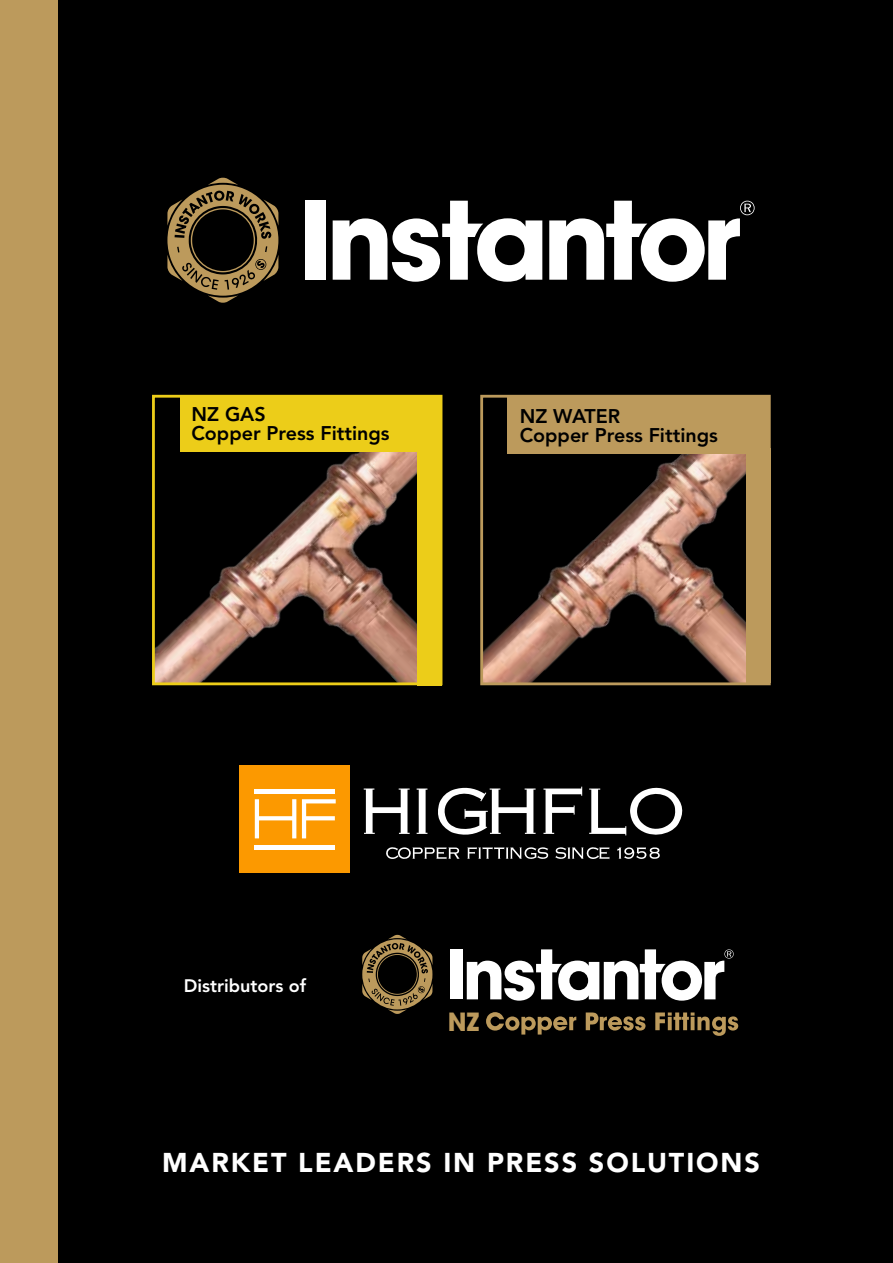
<style>
.page{position:relative;width:893px;height:1263px;background:#000}
.page>*{position:absolute;margin:0;border:0;box-sizing:border-box;transform-origin:0 0}
.t1{font:900 27px "Avenir LT Std";letter-spacing:.07em;color:#fff}
.t2{font:700 24.9px "ITC Avant Garde Pro";color:#bc9a5c}
.t3{font:800 19.65px/19.6px "Avenir LT Std";color:#000}
.t4{font:800 18px "Avenir LT Std";color:#fff}
</style>
<div class="page">
<div style="left:0;top:0;width:57px;height:1263px;background:#bc9a5c"></div>
<img style="left:156px;top:452px;width:261px;height:229px">
<div style="left:152px;top:395px;width:290px;height:290px;border:3px solid #eccd19"></div>
<div style="left:180px;top:395px;width:261px;height:57px;background:#eccd19"></div>
<img style="left:484px;top:454px;width:262px;height:227px">
<div style="left:480px;top:395px;width:291px;height:290px;border:3px solid #bc9a5c"></div>
<div style="left:507px;top:397px;width:261px;height:57px;background:#bc9a5c"></div>
<div style="left:417px;top:451px;width:24px;height:234px;background:#eccd19"></div>
<div style="left:746px;top:448px;width:25px;height:235px;background:#bc9a5c"></div>
<div style="left:306px;top:201px;width:20px;height:79px;background:#fff"></div>
<svg style="left:333px;top:201px;width:209px;height:81px"></svg>
<svg style="left:549px;top:201px;width:206px;height:81px"></svg>
<svg style="left:167px;top:177px;width:111px;height:126px"></svg>
<svg style="left:364px;top:788px;width:46px;height:46px"></svg>
<svg style="left:417px;top:788px;width:10px;height:46px"></svg>
<svg style="left:438px;top:787px;width:98px;height:48px"></svg>
<svg style="left:543px;top:787px;width:39px;height:47px"></svg>
<svg style="left:589px;top:787px;width:94px;height:49px"></svg>
<svg style="left:386px;top:847px;width:74px;height:12px"></svg>
<svg style="left:467px;top:847px;width:81px;height:12px"></svg>
<svg style="left:555px;top:847px;width:54px;height:12px"></svg>
<svg style="left:617px;top:847px;width:43px;height:12px"></svg>
<div style="left:240px;top:765px;width:110px;height:108px;background:#fc9900"></div>
<svg style="left:302px;top:799px;width:34px;height:39px"></svg>
<svg style="left:255px;top:799px;width:41px;height:39px"></svg>
<div style="left:254px;top:789px;width:81px;height:5px;background:#fff"></div>
<hr style="left:254px;top:845px;width:81px;height:4px;background:#fff">
<svg style="left:486px;top:1012px;width:90px;height:22px"></svg>
<svg style="left:586px;top:1012px;width:59px;height:18px"></svg>
<svg style="left:655px;top:1012px;width:83px;height:24px"></svg>
<div style="left:450px;top:949px;width:12px;height:50px;background:#fff"></div>
<svg style="left:467px;top:949px;width:267px;height:52px"></svg>
<svg style="left:362px;top:934px;width:70px;height:80px"></svg>
<p class="t3" style="left:191px;top:404px;width:200px">NZ GAS<br>Copper Press Fittings</p>
<p class="t3" style="left:520px;top:406px;width:200px">NZ WATER<br>Copper Press Fittings</p>
<p class="t4" style="left:184px;top:975px;width:124px">Distributors of</p>
<p class="t2" style="left:448px;top:1005px;width:33px">NZ</p>
<h1 class="t1" style="left:162px;top:1146px;width:599px">MARKET LEADERS IN PRESS SOLUTIONS</h1>
</div>
